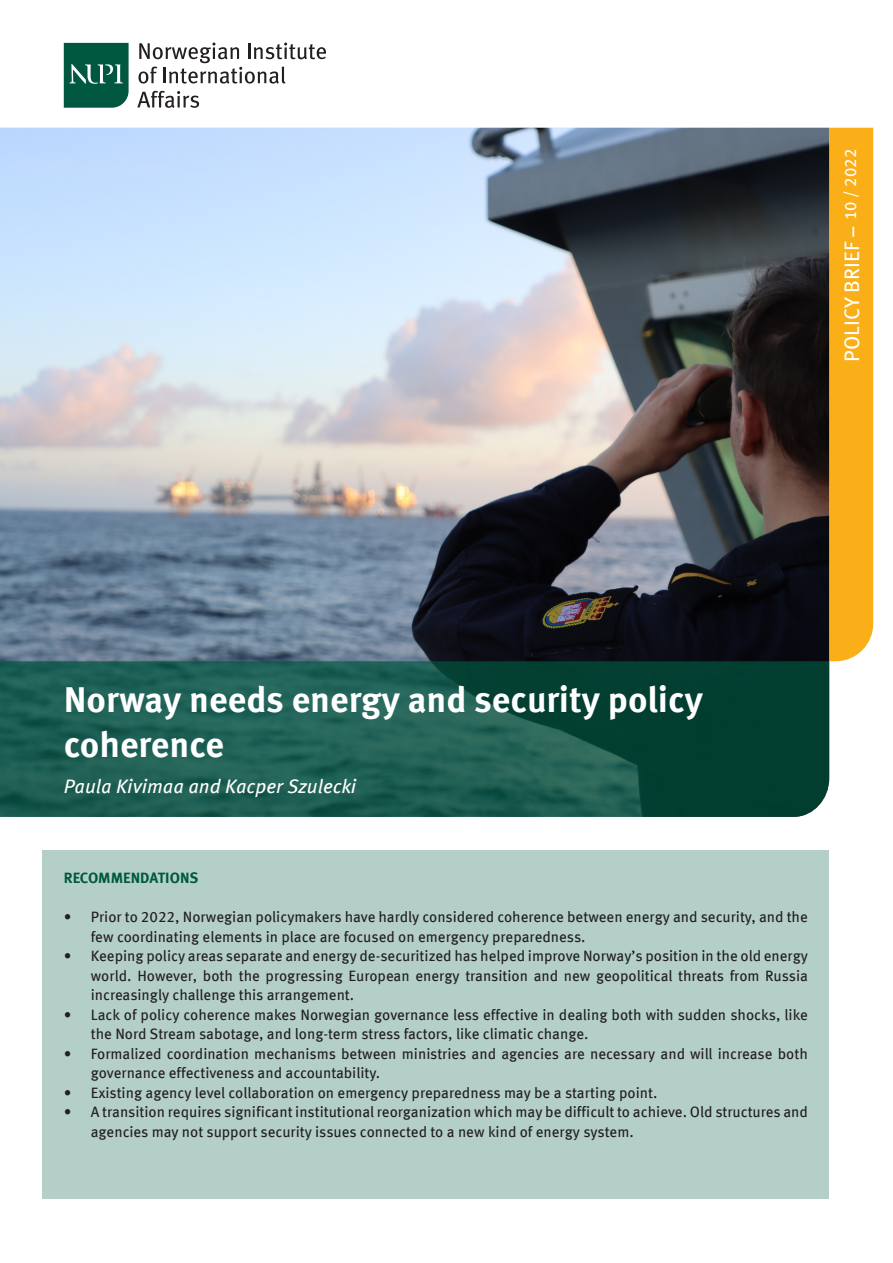
<style>
.page{position:relative;width:893px;height:1263px;background:#fff}
.page>*{position:absolute;margin:0;border:0;box-sizing:border-box;transform-origin:0 0}
.t1{font:700 36px "Meta Offc Pro";color:#fff}
.t2{font:21px "Meta Offc Pro";color:#fff}
.t3{font:italic 19.5px "Meta Offc Pro";color:#fff}
.t4{font:15px/19.5px "Meta Offc Pro";color:#231f20}
.t5{font:700 15px "Meta Offc Pro";color:#005840}
.s1{font-size:16.5px}
</style>
<div class="page">
<div style="left:829px;top:128px;width:44px;height:533px;background:#faaf18"></div>
<img style="left:0;top:128px;width:829px;height:533px">
<svg style="left:0;top:661px;width:829px;height:156px;background:#175649"></svg>
<svg style="left:64px;top:43px;width:65px;height:65px;background:#196852"></svg>
<svg style="left:138px;top:43px;width:188px;height:41px"></svg>
<svg style="left:137px;top:91px;width:62px;height:17px"></svg>
<div style="left:43px;top:850px;width:786px;height:349px;background:#b4cfc8"></div>
<p class="t2" style="left:836px;top:362px;width:214px;rotate:-90deg">POLICY BRIEF – <span class="s1">10 / 2022</span></p>
<p class="t1" style="left:64px;top:672px;width:641px">Norway needs energy and security policy</p>
<p class="t1" style="left:64px;top:717px;width:162px">coherence</p>
<p class="t3" style="left:64px;top:772px;width:294px">Paula Kivimaa and Kacper Szulecki</p>
<p class="t5" style="left:64px;top:866px;width:136px">RECOMMENDATIONS</p>
<p class="t4" style="left:91px;top:906px;width:719px;text-indent:-27px">• Prior to 2022, Norwegian policymakers have hardly considered coherence between energy and security, and the few coordinating elements in place are focused on emergency preparedness.</p>
<p class="t4" style="left:91px;top:945px;width:719px;text-align:justify;text-indent:-27px">• Keeping policy areas separate and energy de-securitized has helped improve Norway’s position in the old energy world. However, both the progressing European energy transition and new geopolitical threats from Russia increasingly challenge this arrangement.</p>
<p class="t4" style="left:91px;top:1004px;width:719px;text-indent:-27px">• Lack of policy coherence makes Norwegian governance less effective in dealing both with sudden shocks, like the Nord Stream sabotage, and long-term stress factors, like climatic change.</p>
<p class="t4" style="left:91px;top:1043px;width:719px;text-indent:-27px">• Formalized coordination mechanisms between ministries and agencies are necessary and will increase both governance effectiveness and accountability.</p>
<p class="t4" style="left:64px;top:1082px;width:595px">• Existing agency level collaboration on emergency preparedness may be a starting point.</p>
<p class="t4" style="left:91px;top:1101px;width:719px;text-indent:-27px">• A transition requires significant institutional reorganization which may be difficult to achieve. Old structures and agencies may not support security issues connected to a new kind of energy system.</p>
</div>
